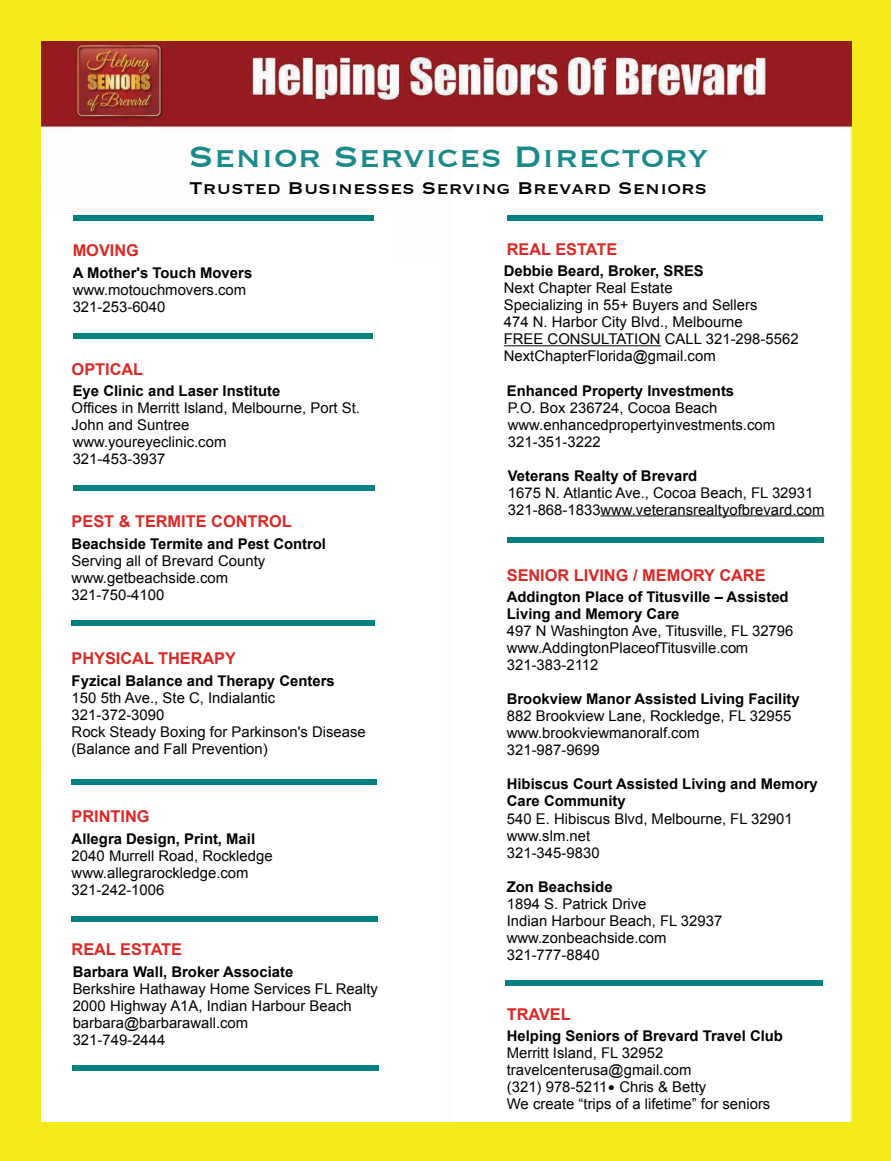
<style>
.page{position:relative;width:891px;height:1161px;background:#f6eb1a}
.page>*{position:absolute;margin:0;border:0;box-sizing:border-box;transform-origin:0 0}
.t1{font:38.4px "Copperplate";color:#198a8a}
.t2{font:22.2px "Copperplate";color:#000}
.t3{font:700 16.2px "Arial";letter-spacing:-.005em;color:#db2926}
.t4{font:14.85px/17px "Arial";letter-spacing:.005em;color:#000}
.s1{font-weight:700}
.s2{font-family:"Sathu";font-size:11.85px}
</style>
<div class="page">
<img style="left:42px;top:41px;width:810px;height:1080px">
<hr style="left:451px;top:132px;width:3px;height:989px;background:#fff">
<div style="left:455px;top:129px;width:394px;height:992px;background:#fff"></div>
<div style="left:45px;top:264px;width:396px;height:857px;background:#fff"></div>
<hr style="left:504px;top:345px;width:157px;height:1px;background:#000">
<hr style="left:600px;top:516px;width:224px;height:1px;background:#000">
<div style="left:507px;top:215px;width:315px;height:6px;background:#008080"></div>
<div style="left:508px;top:537px;width:316px;height:6px;background:#008080"></div>
<div style="left:506px;top:980px;width:317px;height:6px;background:#008080"></div>
<div style="left:45px;top:215px;width:346px;height:906px;background:#fff"></div>
<div style="left:73px;top:215px;width:301px;height:6px;background:#008080"></div>
<div style="left:73px;top:333px;width:300px;height:6px;background:#008080"></div>
<div style="left:73px;top:485px;width:302px;height:6px;background:#008080"></div>
<div style="left:71px;top:621px;width:304px;height:5px;background:#008080"></div>
<div style="left:71px;top:779px;width:306px;height:6px;background:#008080"></div>
<div style="left:71px;top:916px;width:307px;height:6px;background:#008080"></div>
<div style="left:73px;top:1066px;width:306px;height:5px;background:#008080"></div>
<p class="t1" style="left:188px;top:131px;width:522px">Senior Services Directory</p>
<p class="t2" style="left:189px;top:174px;width:519px">Trusted Businesses Serving Brevard Seniors</p>
<p class="t3" style="left:73px;top:245px;width:68px">MOVING</p>
<p class="t4" style="left:73px;top:266px;width:181px"><span class="s1">A Mother's Touch Movers </span>www.motouchmovers.com<br>321-253-6040</p>
<p class="t3" style="left:72px;top:363px;width:73px">OPTICAL</p>
<p class="t4" style="left:72px;top:384px;width:290px"><span class="s1">Eye Clinic and Laser Institute<br></span>Offices in Merritt Island, Melbourne, Port St.<br>John and Suntree<br>www.youreyeclinic.com<br>321-453-3937</p>
<p class="t3" style="left:72px;top:515px;width:222px">PEST &amp; TERMITE CONTROL</p>
<p class="t4" style="left:72px;top:536px;width:256px"><span class="s1">Beachside Termite and Pest Control<br></span>Serving all of Brevard County www.getbeachside.com<br>321-750-4100</p>
<p class="t3" style="left:72px;top:652px;width:166px">PHYSICAL THERAPY</p>
<p class="t4" style="left:72px;top:673px;width:296px"><span class="s1">Fyzical Balance and Therapy Centers<br></span>150 5th Ave., Ste C, Indialantic<br>321-372-3090<br>Rock Steady Boxing for Parkinson's Disease (Balance and Fall Prevention)</p>
<p class="t3" style="left:72px;top:811px;width:79px">PRINTING</p>
<p class="t4" style="left:72px;top:832px;width:203px"><span class="s1">Allegra Design, Print, Mail<br></span>2040 Murrell Road, Rockledge www.allegrarockledge.com<br>321-242-1006</p>
<p class="t3" style="left:72px;top:943px;width:112px">REAL ESTATE</p>
<p class="t4" style="left:73px;top:964px;width:307px"><span class="s1">Barbara Wall, Broker Associate<br></span>Berkshire Hathaway Home Services FL Realty<br>2000 Highway A1A, Indian Harbour Beach barbara@barbarawall.com<br>321-749-2444</p>
<p class="t3" style="left:507px;top:243px;width:112px">REAL ESTATE</p>
<p class="t4" style="left:504px;top:264px;width:296px"><span class="s1">Debbie Beard, Broker, SRES<br></span>Next Chapter Real Estate<br>Specializing in 55+ Buyers and Sellers<br>474 N. Harbor City Blvd., Melbourne<br>FREE CONSULTATION CALL 321-298-5562<br>NextChapterFlorida@gmail.com</p>
<p class="t4" style="left:507px;top:383px;width:270px"><span class="s1">Enhanced Property Investments<br></span>P.O. Box 236724, Cocoa Beach www.enhancedpropertyinvestments.com<br>321-351-3222</p>
<p class="t4" style="left:508px;top:468px;width:318px"><span class="s1">Veterans Realty of Brevard<br></span>1675 N. Atlantic Ave., Cocoa Beach, FL 32931<br>321-868-1833www.veteransrealtyofbrevard.com</p>
<p class="t3" style="left:507px;top:569px;width:260px">SENIOR LIVING / MEMORY CARE</p>
<p class="t4" style="left:507px;top:590px;width:288px"><span class="s1">Addington Place of Titusville – Assisted<br>Living and Memory Care<br></span>497 N Washington Ave, Titusville, FL 32796 www.AddingtonPlaceofTitusville.com<br>321-383-2112</p>
<p class="t4" style="left:507px;top:692px;width:294px"><span class="s1">Brookview Manor Assisted Living Facility<br></span>882 Brookview Lane, Rockledge, FL 32955 www.brookviewmanoralf.com<br>321-987-9699</p>
<p class="t4" style="left:507px;top:777px;width:312px"><span class="s1">Hibiscus Court Assisted Living and Memory<br>Care Community<br></span>540 E. Hibiscus Blvd, Melbourne, FL 32901 www.slm.net<br>321-345-9830</p>
<p class="t4" style="left:507px;top:879px;width:217px"><span class="s1">Zon Beachside<br></span>1894 S. Patrick Drive<br>Indian Harbour Beach, FL 32937 www.zonbeachside.com<br>321-777-8840</p>
<p class="t3" style="left:507px;top:1008px;width:65px">TRAVEL</p>
<p class="t4" style="left:507px;top:1029px;width:278px"><span class="s1">Helping Seniors of Brevard Travel Club </span>Merritt Island, FL 32952 travelcenterusa@gmail.com<br>(321) 978-5211<span class="s2">•</span> Chris &amp; Betty<br>We create “trips of a lifetime” for seniors</p>
</div>
